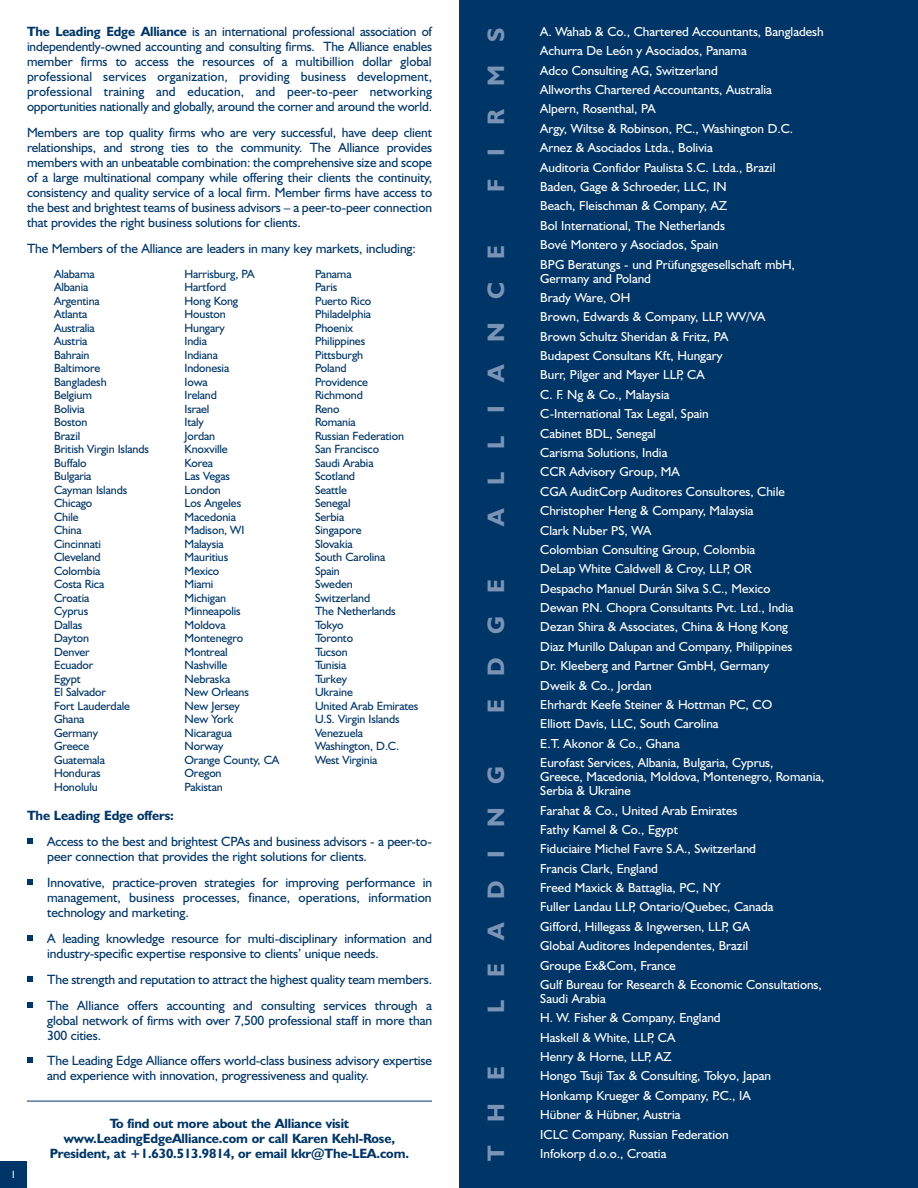
<style>
.page{position:relative;width:918px;height:1188px;background:#fff}
.page>*{position:absolute;margin:0;border:0;box-sizing:border-box;transform-origin:0 0}
.t1{font:700 24px "Humanist 521 BT";letter-spacing:.965em;color:#7a93b6}
.t2{font:13.5px/15px "Humanist 521 BT";letter-spacing:-.01em;color:#003667}
.t3{font:700 13.5px/15px "Humanist 521 BT";letter-spacing:-.01em;color:#003667;text-align:center}
.t4{font:13.2px/19.4px "Humanist 521 BT";color:#fff}
.t5{font:12px/13.5px "Humanist 521 BT";letter-spacing:-.01em;color:#003667}
.t6{font:10.5px "Humanist 521 BT";color:#fff}
.s1{font-weight:700}
</style>
<div class="page">
<div style="left:459px;top:0;width:459px;height:1188px;background:#003667"></div>
<hr style="left:27px;top:1101px;width:405px;height:1px;background:#003667">
<svg style="left:27px;top:1058px;width:5px;height:5px"></svg>
<svg style="left:27px;top:1002px;width:5px;height:5px"></svg>
<svg style="left:27px;top:976px;width:5px;height:6px"></svg>
<svg style="left:27px;top:935px;width:5px;height:6px"></svg>
<svg style="left:27px;top:879px;width:5px;height:6px"></svg>
<svg style="left:27px;top:839px;width:5px;height:5px"></svg>
<div style="left:0;top:1161px;width:27px;height:27px;background:#003667"></div>
<p class="t6" style="left:11px;top:1171px;width:7px">1</p>
<p class="t2" style="left:27px;top:26px;width:407px;text-align:justify"><span class="s1">The Leading Edge Alliance</span> is an international professional association of independently-owned accounting and consulting firms. The Alliance enables member firms to access the resources of a multibillion dollar global professional services organization, providing business development, professional training and education, and peer-to-peer networking opportunities nationally and globally, around the corner and around the world.</p>
<p class="t2" style="left:27px;top:127px;width:407px;text-align:justify">Members are top quality firms who are very successful, have deep client relationships, and strong ties to the community. The Alliance provides members with an unbeatable combination: the comprehensive size and scope of a large multinational company while offering their clients the continuity, consistency and quality service of a local firm. Member firms have access to the best and brightest teams of business advisors – a peer-to-peer connection that provides the right business solutions for clients.</p>
<p class="t2" style="left:27px;top:243px;width:390px">The Members of the Alliance are leaders in many key markets, including:</p>
<p class="t5" style="left:54px;top:268px;width:97px">Alabama<br>Albania<br>Argentina<br>Atlanta<br>Australia<br>Austria<br>Bahrain<br>Baltimore<br>Bangladesh<br>Belgium<br>Bolivia<br>Boston<br>Brazil<br>British Virgin Islands<br>Buffalo<br>Bulgaria<br>Cayman Islands<br>Chicago<br>Chile<br>China<br>Cincinnati<br>Cleveland<br>Colombia<br>Costa Rica<br>Croatia<br>Cyprus<br>Dallas<br>Dayton<br>Denver<br>Ecuador<br>Egypt<br>El Salvador<br>Fort Lauderdale<br>Ghana<br>Germany<br>Greece<br>Guatemala<br>Honduras<br>Honolulu</p>
<p class="t5" style="left:184px;top:268px;width:96px">Harrisburg, PA<br>Hartford<br>Hong Kong<br>Houston<br>Hungary<br>India<br>Indiana<br>Indonesia<br>Iowa<br>Ireland<br>Israel<br>Italy<br>Jordan<br>Knoxville<br>Korea<br>Las Vegas<br>London<br>Los Angeles<br>Macedonia<br>Madison, WI<br>Malaysia<br>Mauritius<br>Mexico<br>Miami<br>Michigan<br>Minneapolis<br>Moldova<br>Montenegro<br>Montreal<br>Nashville<br>Nebraska<br>New Orleans<br>New Jersey<br>New York<br>Nicaragua<br>Norway<br>Orange County, CA<br>Oregon<br>Pakistan</p>
<p class="t5" style="left:315px;top:268px;width:105px">Panama<br>Paris<br>Puerto Rico<br>Philadelphia<br>Phoenix<br>Philippines<br>Pittsburgh<br>Poland<br>Providence<br>Richmond<br>Reno<br>Romania<br>Russian Federation<br>San Francisco<br>Saudi Arabia<br>Scotland<br>Seattle<br>Senegal<br>Serbia<br>Singapore<br>Slovakia<br>South Carolina<br>Spain<br>Sweden<br>Switzerland<br>The Netherlands<br>Tokyo<br>Toronto<br>Tucson<br>Tunisia<br>Turkey<br>Ukraine<br>United Arab Emirates<br>U.S. Virgin Islands<br>Venezuela<br>Washington, D.C.<br>West Virginia</p>
<p class="t3" style="left:27px;top:810px;width:148px">The Leading Edge offers:</p>
<p class="t2" style="left:47px;top:836px;width:386px">Access to the best and brightest CPAs and business advisors - a peer-to&shy;peer connection that provides the right solutions for clients.</p>
<p class="t2" style="left:47px;top:876px;width:386px;text-align:justify">Innovative, practice-proven strategies for improving performance in management, business processes, finance, operations, information technology and marketing.</p>
<p class="t2" style="left:47px;top:932px;width:386px">A leading knowledge resource for multi-disciplinary information and industry-specific expertise responsive to clients’ unique needs.</p>
<p class="t2" style="left:47px;top:968px;width:386px;line-height:25.8px">The strength and reputation to attract the highest quality team members.<br>The Alliance offers accounting and consulting services through a</p>
<p class="t2" style="left:47px;top:1014px;width:387px">global network of firms with over 7,500 professional staff in more than<br>300 cities.</p>
<p class="t2" style="left:47px;top:1055px;width:386px">The Leading Edge Alliance offers world-class business advisory expertise and experience with innovation, progressiveness and quality.</p>
<p class="t3" style="left:50px;top:1117px;width:361px">To find out more about the Alliance visit www.LeadingEdgeAlliance.com or call Karen Kehl-Rose,<br>President, at +1.630.513.9814, or email kkr@The-LEA.com.</p>
<h1 class="t1" style="left:488px;top:192px;width:166px;rotate:-90deg">FIRMS</h1>
<h1 class="t1" style="left:488px;top:526px;width:282px;rotate:-90deg">ALLIANCE</h1>
<h1 class="t1" style="left:488px;top:713px;width:135px;rotate:-90deg">EDGE</h1>
<h1 class="t1" style="left:488px;top:1013px;width:248px;rotate:-90deg">LEADING</h1>
<h1 class="t1" style="left:488px;top:1161px;width:96px;rotate:-90deg">THE</h1>
<p class="t4" style="left:540px;top:23px;width:285px">A. Wahab &amp; Co., Chartered Accountants, Bangladesh Achurra De León y Asociados, Panama<br>Adco Consulting AG, Switzerland<br>Allworths Chartered Accountants, Australia<br>Alpern, Rosenthal, PA<br>Argy, Wiltse &amp; Robinson, P.C., Washington D.C.<br>Arnez &amp; Asociados Ltda., Bolivia<br>Auditoria Confidor Paulista S.C. Ltda., Brazil<br>Baden, Gage &amp; Schroeder, LLC, IN<br>Beach, Fleischman &amp; Company, AZ<br>Bol International, The Netherlands<br>Bové Montero y Asociados, Spain<br>BPG Beratungs - und Prüfungsgesellschaft mbH,</p>
<p class="t4" style="left:540px;top:270px;width:255px">Germany and Poland<br>Brady Ware, OH<br>Brown, Edwards &amp; Company, LLP, WV/VA<br>Brown Schultz Sheridan &amp; Fritz, PA<br>Budapest Consultans Kft, Hungary<br>Burr, Pilger and Mayer LLP, CA<br>C. F. Ng &amp; Co., Malaysia<br>C-International Tax Legal, Spain<br>Cabinet BDL, Senegal<br>Carisma Solutions, India<br>CCR Advisory Group, MA<br>CGA AuditCorp Auditores Consultores, Chile<br>Christopher Heng &amp; Company, Malaysia<br>Clark Nuber PS, WA<br>Colombian Consulting Group, Colombia<br>DeLap White Caldwell &amp; Croy, LLP, OR<br>Despacho Manuel Durán Silva S.C., Mexico<br>Dewan P.N. Chopra Consultants Pvt. Ltd., India<br>Dezan Shira &amp; Associates, China &amp; Hong Kong<br>Diaz Murillo Dalupan and Company, Philippines<br>Dr. Kleeberg and Partner GmbH, Germany<br>Dweik &amp; Co., Jordan<br>Ehrhardt Keefe Steiner &amp; Hottman PC, CO<br>Elliott Davis, LLC, South Carolina<br>E.T. Akonor &amp; Co., Ghana<br>Eurofast Services, Albania, Bulgaria, Cyprus,</p>
<p class="t4" style="left:540px;top:771px;width:286px;line-height:14px">Greece, Macedonia, Moldova, Montenegro, Romania,<br>Serbia &amp; Ukraine</p>
<p class="t4" style="left:540px;top:802px;width:283px">Farahat &amp; Co., United Arab Emirates<br>Fathy Kamel &amp; Co., Egypt<br>Fiduciaire Michel Favre S.A., Switzerland<br>Francis Clark, England<br>Freed Maxick &amp; Battaglia, PC, NY<br>Fuller Landau LLP, Ontario/Quebec, Canada<br>Gifford, Hillegass &amp; Ingwersen, LLP, GA<br>Global Auditores Independentes, Brazil<br>Groupe Ex&amp;Com, France<br>Gulf Bureau for Research &amp; Economic Consultations,</p>
<p class="t4" style="left:540px;top:990px;width:232px">Saudi Arabia<br>H. W. Fisher &amp; Company, England<br>Haskell &amp; White, LLP, CA<br>Henry &amp; Horne, LLP, AZ<br>Hongo Tsuji Tax &amp; Consulting, Tokyo, Japan<br>Honkamp Krueger &amp; Company, P.C., IA<br>Hübner &amp; Hübner, Austria<br>ICLC Company, Russian Federation<br>Infokorp d.o.o., Croatia</p>
</div>
